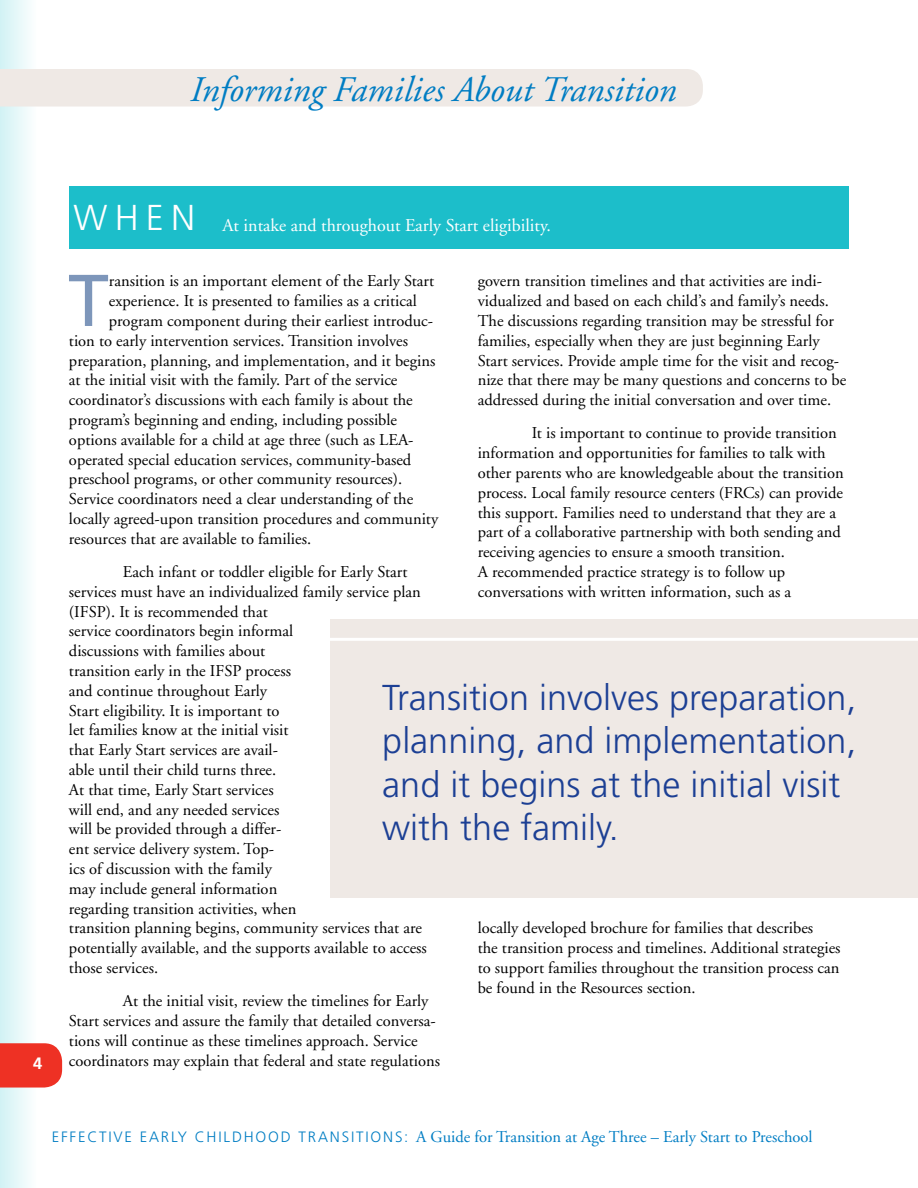
<style>
.page{position:relative;width:918px;height:1188px;background:#fff}
.page>*{position:absolute;margin:0;border:0;box-sizing:border-box;transform-origin:0 0}
.t1{font:73.2px "Frutiger";color:#7d96ba}
.t2{font:300 36px/43.2px "Frutiger";color:#1c3f94}
.t3{font:italic 36px "Adobe Garamond";color:#007dc3}
.t4{font:18px "Adobe Garamond";color:#fff}
.t5{font:16.5px/19.8px "Adobe Garamond";color:#000}
.t6{font:16.5px "Adobe Garamond";color:#007dc3}
.t7{font:700 16.5px "Frutiger";color:#fff}
.s1{font-family:"Frutiger";font-weight:300;font-size:36px}
.s2{font-family:"Frutiger";font-weight:300;font-size:15px}
</style>
<div class="page">
<svg style="left:0;top:0;width:37px;height:1188px"></svg>
<svg style="left:0;top:1043px;width:62px;height:45px;background:#ee3d31"></svg>
<div style="left:331px;top:619px;width:587px;height:279px;background:#efe9e5"></div>
<hr style="left:310px;top:638px;width:608px;height:3px;background:#fff">
<div style="left:0;top:69px;width:703px;height:37px;background:#efe9e5"></div>
<div style="left:69px;top:186px;width:780px;height:62px;background:#1cbeca"></div>
<p class="t3" style="left:190px;top:70px;width:488px">Informing Families About Transition</p>
<p class="t7" style="left:33px;top:1054px;width:11px">4</p>
<p class="t4" style="left:74px;top:216px;width:479px"><span class="s1">W h E n</span> At intake and throughout Early Start eligibility.</p>
<p class="t1" style="left:68px;top:258px;width:42px">T</p>
<p class="t5" style="left:109px;top:272px;width:327px">ransition is an important element of the Early Start</p>
<p class="t5" style="left:478px;top:272px;width:370px">govern transition timelines and that activities are indi&shy;vidualized and based on each child’s and family’s needs.<br>The discussions regarding transition may be stressful for families, especially when they are just beginning Early Start services. Provide ample time for the visit and recog&shy;nize that there may be many questions and concerns to be addressed during the initial conversation and over time.</p>
<p class="t5" style="left:478px;top:424px;width:368px;text-indent:54px">It is important to continue to provide transition information and opportunities for families to talk with other parents who are knowledgeable about the transition process. Local family resource centers (FRCs) can provide this support. Families need to understand that they are a part of a collaborative partnership with both sending and receiving agencies to ensure a smooth transition.<br>A recommended practice strategy is to follow up conversations with written information, such as a</p>
<p class="t5" style="left:109px;top:291px;width:309px">experience. It is presented to families as a critical</p>
<p class="t5" style="left:109px;top:311px;width:326px">program component during their earliest introduc-</p>
<p class="t5" style="left:69px;top:331px;width:341px">tion to early intervention services. Transition involves</p>
<p class="t5" style="left:69px;top:351px;width:368px">preparation, planning, and implementation, and it begins</p>
<p class="t5" style="left:69px;top:371px;width:330px">at the initial visit with the family. Part of the service</p>
<p class="t5" style="left:69px;top:390px;width:345px">coordinator’s discussions with each family is about the</p>
<p class="t5" style="left:69px;top:410px;width:330px">program’s beginning and ending, including possible</p>
<p class="t5" style="left:69px;top:430px;width:346px">options available for a child at age three (such as LEA-</p>
<p class="t5" style="left:69px;top:450px;width:344px">operated special education services, community-based</p>
<p class="t5" style="left:69px;top:470px;width:335px">preschool programs, or other community resources).</p>
<p class="t5" style="left:69px;top:489px;width:346px">Service coordinators need a clear understanding of the</p>
<p class="t5" style="left:69px;top:509px;width:371px">locally agreed-upon transition procedures and community</p>
<p class="t5" style="left:69px;top:529px;width:244px">resources that are available to families.</p>
<p class="t5" style="left:69px;top:562px;width:353px;text-indent:54px">Each infant or toddler eligible for Early Start services must have an individualized family service plan (IFSP). It is recommended that<br>service coordinators begin informal</p>
<p class="t5" style="left:69px;top:642px;width:229px">discussions with families about transition early in the IFSP process and continue throughout Early Start eligibility. It is important to let families know at the initial visit that Early Start services are avail&shy;able until their child turns three.<br>At that time, Early Start services will end, and any needed services will be provided through a differ&shy;ent service delivery system. Top-<br>ics of discussion with the family may include general information regarding transition activities, when</p>
<p class="t5" style="left:69px;top:919px;width:359px">transition planning begins, community services that are potentially available, and the supports available to access those services.</p>
<p class="t5" style="left:123px;top:992px;width:307px">At the initial visit, review the timelines for Early</p>
<p class="t5" style="left:69px;top:1011px;width:368px">Start services and assure the family that detailed conversa-</p>
<p class="t5" style="left:69px;top:1031px;width:350px">tions will continue as these timelines approach. Service</p>
<p class="t5" style="left:69px;top:1051px;width:373px">coordinators may explain that federal and state regulations</p>
<h1 class="t2" style="left:382px;top:677px;width:476px">Transition involves preparation, planning, and implementation, and it begins at the initial visit with the family.</h1>
<p class="t5" style="left:478px;top:919px;width:364px">locally developed brochure for families that describes<br>the transition process and timelines. Additional strategies to support families throughout the transition process can be found in the Resources section.</p>
<p class="t6" style="left:52px;top:1128px;width:762px"><span class="s2">E ff ECT iv E EA rly C hildhood T r A nsi T ions:</span> A Guide for Transition at Age Three – Early Start to Preschool</p>
</div>
